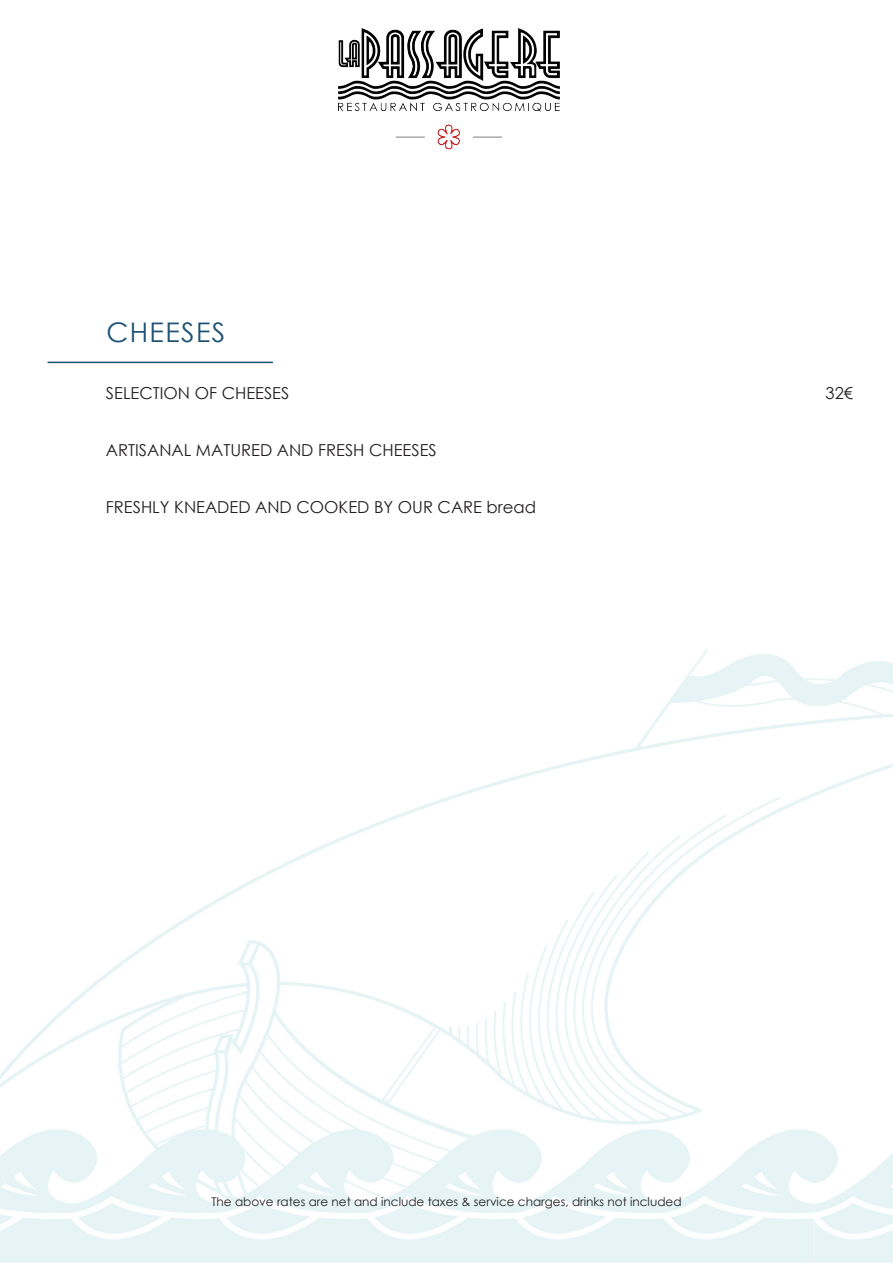
<style>
.page{position:relative;width:893px;height:1263px;background:#fff}
.page>*{position:absolute;margin:0;border:0;box-sizing:border-box;transform-origin:0 0}
.t1{font:27px "Century Gothic";letter-spacing:.05em;color:#1b5173}
.t2{font:16.5px "Century Gothic";color:#231f20}
.t3{font:12px "Century Gothic";color:#231f20}
</style>
<div class="page">
<img style="left:0;top:28px;width:893px;height:1235px">
<img style="left:338px;top:29px;width:221px;height:121px">
<hr style="left:48px;top:362px;width:225px;height:1px;background:#1b5173">
<p class="t1" style="left:107px;top:314px;width:120px">CHEESES</p>
<p class="t2" style="left:106px;top:381px;width:185px">SELECTION OF CHEESES</p>
<p class="t2" style="left:825px;top:381px;width:29px">32€</p>
<p class="t2" style="left:106px;top:438px;width:332px">ARTISANAL MATURED AND FRESH CHEESES</p>
<p class="t2" style="left:106px;top:496px;width:432px">FRESHLY KNEADED AND COOKED BY OUR CARE bread</p>
<p class="t3" style="left:211px;top:1193px;width:472px">The above rates are net and include taxes &amp; service charges, drinks not included</p>
</div>
